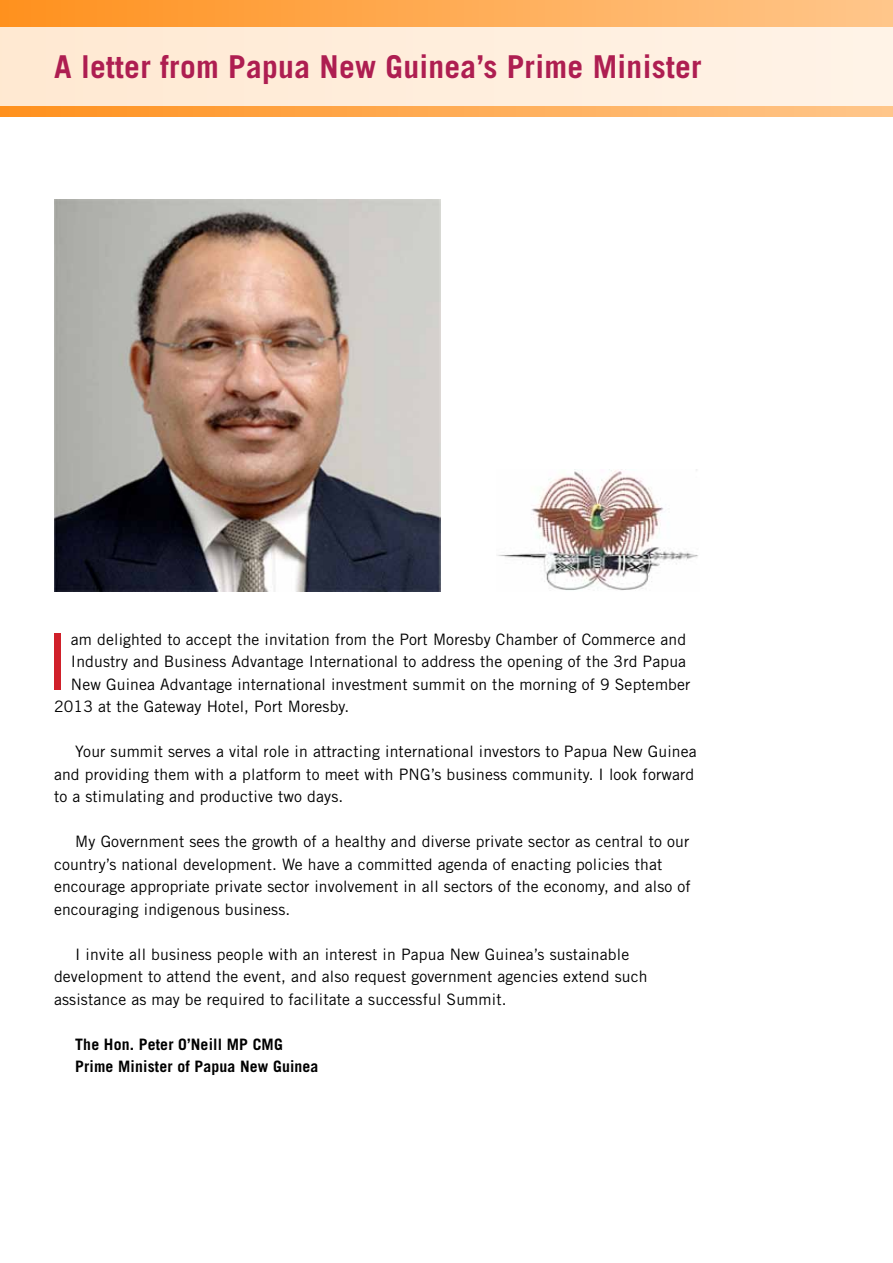
<style>
.page{position:relative;width:893px;height:1263px;background:#fff}
.page>*{position:absolute;margin:0;border:0;box-sizing:border-box;transform-origin:0 0}
.t1{font:78.15px "Trade Gothic";color:#d0202a}
.t2{font:700 31.5px "Trade Gothic";letter-spacing:.01em;color:#ae1e51}
.t3{font:15.75px/22.5px "Trade Gothic";letter-spacing:.01em;color:#000}
.t4{font:700 15.75px/22.5px "Trade Gothic";letter-spacing:.01em;color:#000}
</style>
<div class="page">
<div style="left:0;top:0;width:893px;height:117px;background:linear-gradient(to right,#ff911d,#ffc68b)"></div>
<div style="left:0;top:28px;width:893px;height:78px;background:#ffeedc"></div>
<img style="left:54px;top:200px;width:387px;height:391px">
<img style="left:497px;top:470px;width:201px;height:120px">
<h2 class="t2" style="left:54px;top:48px;width:649px">A letter from Papua New Guinea’s Prime Minister</h2>
<h1 class="t1" style="left:44px;top:615px;width:27px">I</h1>
<p class="t3" style="left:71px;top:628px;width:617px">am delighted to accept the invitation from the Port Moresby Chamber of Commerce and</p>
<p class="t3" style="left:71px;top:650px;width:617px">Industry and Business Advantage International to address the opening of the 3rd Papua</p>
<p class="t3" style="left:71px;top:673px;width:621px">New Guinea Advantage international investment summit on the morning of 9 September</p>
<p class="t3" style="left:54px;top:695px;width:297px">2013 at the Gateway H otel, Port Moresby.</p>
<p class="t3" style="left:54px;top:740px;width:644px;text-indent:21px">Your summit serves a vital role in attracting international investors to Papua New Guinea and providing them with a platform to meet with PNG’s business community. I look forward to a stimulating and productive two days.</p>
<p class="t3" style="left:54px;top:830px;width:638px;text-indent:21px">My Government sees the growth of a healthy and diverse private sector as central to our country’s national development. We have a committed agenda of enacting policies that encourage appropriate private sector involvement in all sectors of the economy, and also of encouraging indigenous business.</p>
<p class="t3" style="left:54px;top:943px;width:595px;text-indent:21px">I invite all business people with an interest in Papua New Guinea’s sustainable development to attend the event, and also request government agencies extend such assistance as may be required to facilitate a successful Summit.</p>
<p class="t4" style="left:75px;top:1033px;width:245px">The Hon. Peter O’Neill MP CMG<br>Prime Minister of Papua New Guinea</p>
</div>
